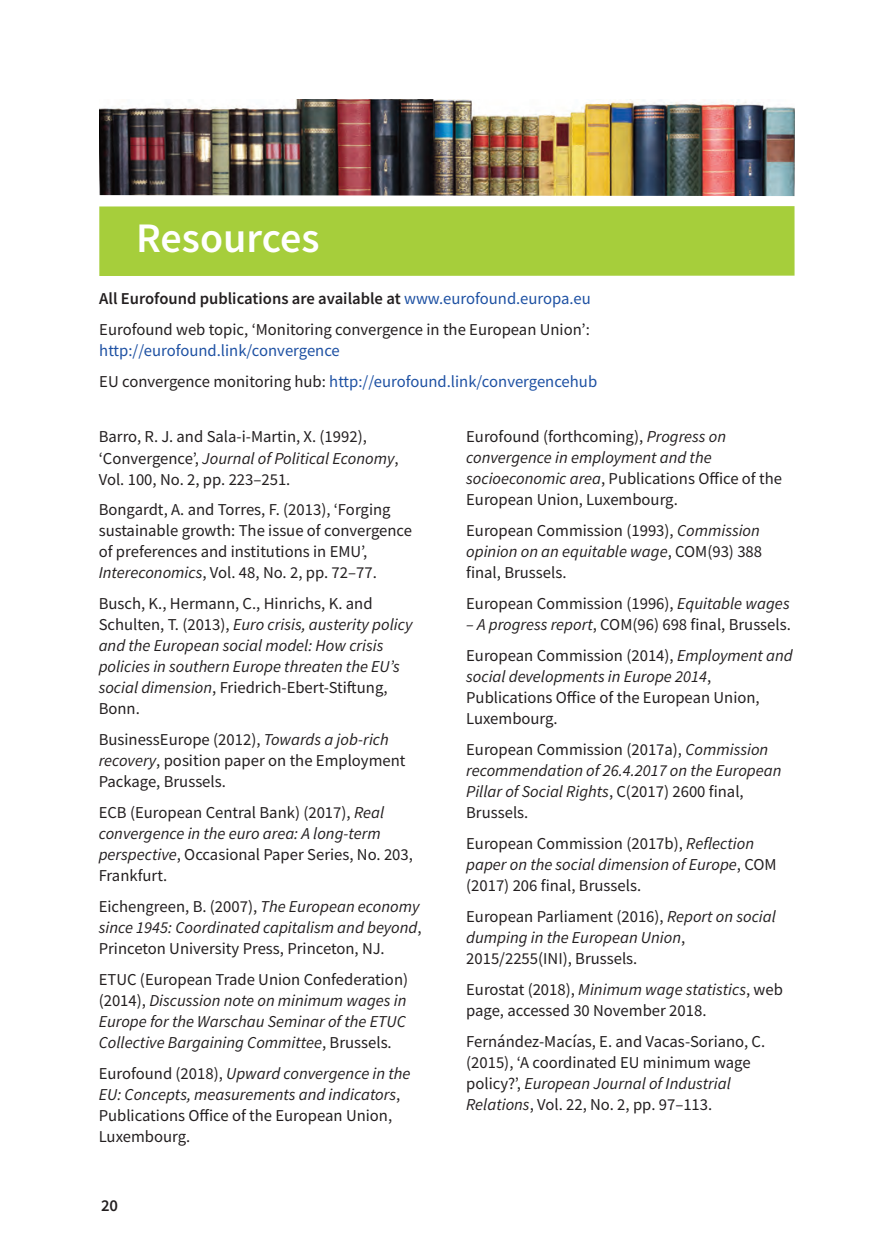
<style>
.page{position:relative;width:874px;height:1241px;background:#fff}
.page>*{position:absolute;margin:0;border:0;box-sizing:border-box;transform-origin:0 0}
.t1{font:600 42px "Source Sans Pro";color:#fff}
.t2{font:16.62px/21px "Source Sans Pro";color:#231f20}
.t3{font:italic 16.62px/21px "Source Sans Pro";color:#231f20}
.t4{font:16.62px/31px "Source Sans Pro";color:#1e51a3}
.t5{font:600 16.62px "Source Sans Pro";color:#231f20}
.s1{font-weight:600}
.s2{color:#1e51a3}
.s3{color:#231f20}
.s4{font-style:italic}
.s5{font-style:normal}
</style>
<div class="page">
<img style="left:99px;top:99px;width:695px;height:96px">
<svg style="left:100px;top:195px;width:695px;height:81px"></svg>
<div style="left:99px;top:206px;width:695px;height:70px;background:#a6ce3b"></div>
<h1 class="t1" style="left:136px;top:210px;width:185px">Resources</h1>
<p class="t2" style="left:99px;top:282px;width:492px;line-height:31px"><span class="s1">All Eurofound publications are available at</span> <span class="s2">www.eurofound.europa.eu<br></span>Eurofound web topic, ‘Monitoring convergence in the European Union’:</p>
<p class="t4" style="left:99px;top:334px;width:499px">http://eurofound.link/convergence<br><span class="s3">EU convergence monitoring hub:</span> http://eurofound.link/convergencehub</p>
<p class="t2" style="left:99px;top:426px;width:301px">Barro, R. J. and Sala-i-Martin, X. (1992), ‘Convergence’, <span class="s4">Journal of Political Economy</span>,<br>Vol. 100, No. 2, pp. 223–251.</p>
<p class="t2" style="left:99px;top:499px;width:315px">Bongardt, A. and Torres, F. (2013), ‘Forging sustainable growth: The issue of convergence of preferences and institutions in EMU’, <span class="s4">Intereconomics</span>, Vol. 48, No. 2, pp. 72–77.</p>
<p class="t3" style="left:99px;top:593px;width:315px"><span class="s5">Busch, K., Hermann, C., Hinrichs, K. and Schulten, T. (2013),</span> Euro crisis, austerity policy and the European social model: How crisis policies in southern Europe threaten the EU’s social dimension<span class="s5">, Friedrich-Ebert-Stiftung, Bonn.</span></p>
<p class="t2" style="left:99px;top:729px;width:308px">BusinessEurope (2012), <span class="s4">Towards a job-rich recovery</span>, position paper on the Employment<br>Package, Brussels.</p>
<p class="t2" style="left:99px;top:802px;width:315px">ECB (European Central Bank) (2017), <span class="s4">Real convergence in the euro area: A long-term perspective</span>, Occasional Paper Series, No. 203, Frankfurt.</p>
<p class="t2" style="left:99px;top:896px;width:324px;text-align:justify">Eichengreen, B. (2007), <span class="s4">The European economy since 1945: Coordinated capitalism and beyond</span>, Princeton University Press, Princeton, NJ.</p>
<p class="t3" style="left:99px;top:968px;width:311px"><span class="s5">ETUC (European Trade Union Confederation) (2014),</span> Discussion note on minimum wages in Europe for the Warschau Seminar of the ETUC Collective Bargaining Committee<span class="s5">, Brussels.</span></p>
<p class="t2" style="left:99px;top:1062px;width:313px">Eurofound (2018), <span class="s4">Upward convergence in the EU: Concepts, measurements and indicators</span>, Publications Office of the European Union, Luxembourg.</p>
<p class="t5" style="left:101px;top:1194px;width:19px">20</p>
<p class="t2" style="left:466px;top:426px;width:317px">Eurofound (forthcoming), <span class="s4">Progress on convergence in employment and the socioeconomic area</span>, Publications Office of the European Union, Luxembourg.</p>
<p class="t2" style="left:466px;top:520px;width:297px">European Commission (1993), <span class="s4">Commission opinion on an equitable wage</span>, COM(93) 388 final, Brussels.</p>
<p class="t2" style="left:466px;top:593px;width:325px">European Commission (1996), <span class="s4">Equitable wages</span></p>
<p class="t2" style="left:466px;top:609px;width:328px;line-height:31px"><span class="s4">– A progress report</span>, COM(96) 698 final, Brussels.<br>European Commission (2014), <span class="s4">Employment and</span></p>
<p class="t2" style="left:466px;top:666px;width:295px"><span class="s4">social developments in Europe 2014</span>,<br>Publications Office of the European Union,<br>Luxembourg.</p>
<p class="t3" style="left:466px;top:739px;width:317px"><span class="s5">European Commission (2017a),</span> Commission recommendation of 26.4.2017 on the European Pillar of Social Rights<span class="s5">, C(2017) 2600 final, Brussels.</span></p>
<p class="t2" style="left:466px;top:833px;width:312px">European Commission (2017b), <span class="s4">Reflection paper on the social dimension of Europe</span>, COM (2017) 206 final, Brussels.</p>
<p class="t2" style="left:466px;top:906px;width:311px">European Parliament (2016), <span class="s4">Report on social dumping in the European Union</span>,<br>2015/2255(INI), Brussels.</p>
<p class="t2" style="left:466px;top:978px;width:318px">Eurostat (2018), <span class="s4">Minimum wage statistics</span>, web page, accessed 30 November 2018.</p>
<p class="t2" style="left:466px;top:1030px;width:300px">Fernández-Macías, E. and Vacas-Soriano, C. (2015), ‘A coordinated EU minimum wage policy?’, <span class="s4">European Journal of Industrial Relations</span>, Vol. 22, No. 2, pp. 97–113.</p>
</div>
